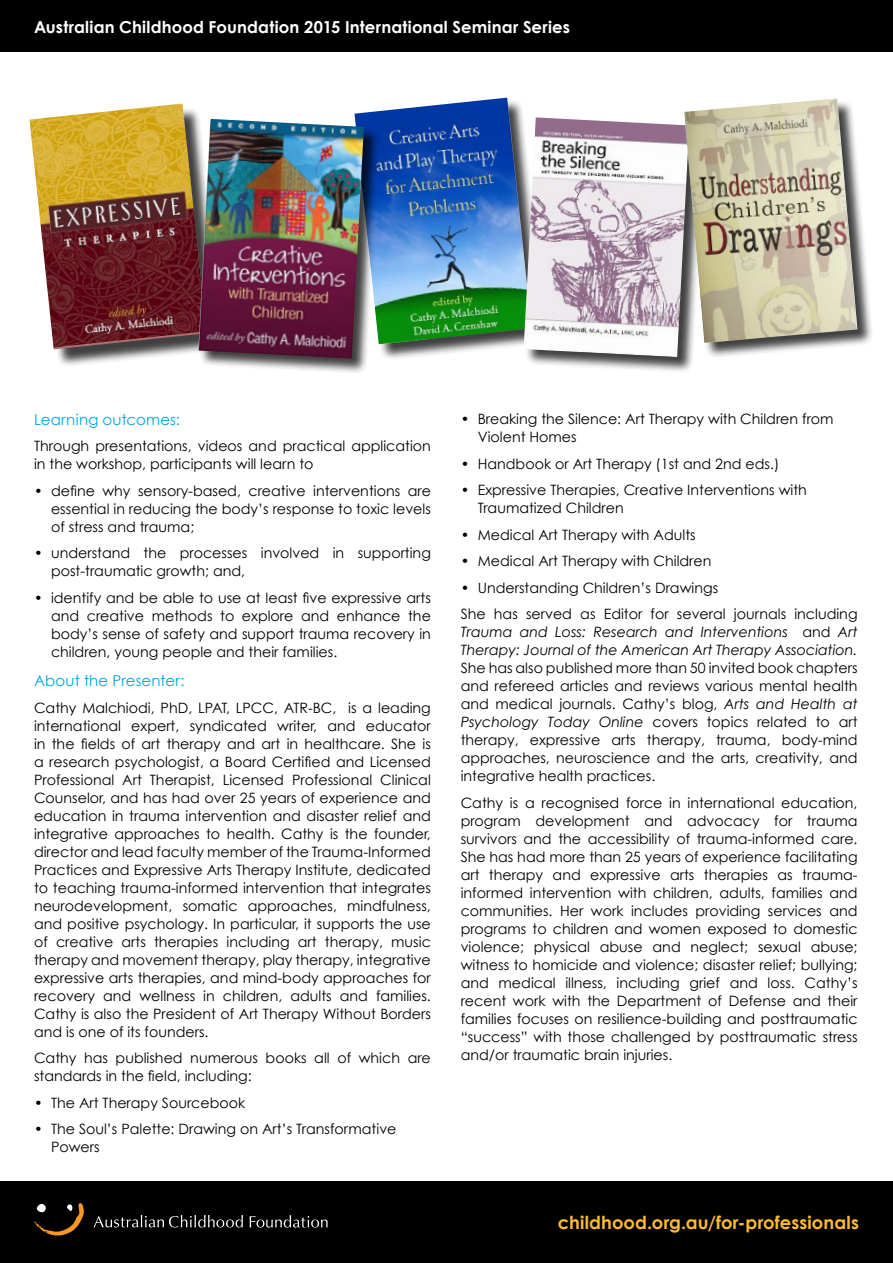
<style>
.page{position:relative;width:893px;height:1263px;background:#fff}
.page>*{position:absolute;margin:0;border:0;box-sizing:border-box;transform-origin:0 0}
.t1{font:700 18px "Century Gothic";letter-spacing:.005em;color:#fdbb30}
.t2{font:700 16.5px "Century Gothic";letter-spacing:.01em;color:#fff}
.t3{font:15px "Century Gothic";letter-spacing:.01em;color:#00a5e3}
.t4{font:14.25px/18px "Century Gothic";color:#000}
.t5{font:italic 14.25px/18px "Century Gothic";color:#000}
.s1{font-style:normal}
.s2{font-style:italic}
</style>
<div class="page">
<div style="left:0;top:0;width:893px;height:51px;background:#000"></div>
<div style="left:355px;top:98px;width:192px;height:262px;background:#000;opacity:.75"></div>
<img style="left:354px;top:98px;width:178px;height:246px">
<div style="left:524px;top:118px;width:181px;height:255px;background:#000;opacity:.75"></div>
<img style="left:524px;top:117px;width:160px;height:240px">
<div style="left:684px;top:99px;width:189px;height:259px;background:#000;opacity:.75"></div>
<img style="left:684px;top:98px;width:173px;height:245px">
<div style="left:32px;top:106px;width:193px;height:261px;background:#000;opacity:.75"></div>
<img style="left:30px;top:103px;width:177px;height:246px">
<div style="left:198px;top:119px;width:182px;height:256px;background:#000;opacity:.75"></div>
<img style="left:198px;top:119px;width:166px;height:240px">
<div style="left:0;top:1182px;width:893px;height:81px;background:#000"></div>
<svg style="left:34px;top:1203px;width:50px;height:33px"></svg>
<svg style="left:94px;top:1215px;width:149px;height:12px"></svg>
<svg style="left:250px;top:1215px;width:78px;height:12px"></svg>
<p class="t2" style="left:34px;top:16px;width:538px">Australian Childhood Foundation 2015 International Seminar Series</p>
<p class="t3" style="left:34px;top:410px;width:148px">Learning outcomes:</p>
<p class="t4" style="left:34px;top:437px;width:398px">Through presentations, videos and practical application in the workshop, participants will learn to</p>
<p class="t4" style="left:51px;top:481px;width:381px;text-align:justify;text-indent:-17px">• define why sensory-based, creative interventions are essential in reducing the body’s response to toxic levels of stress and trauma;</p>
<p class="t4" style="left:51px;top:544px;width:381px;text-indent:-17px">• understand the processes involved in supporting post-traumatic growth; and,</p>
<p class="t4" style="left:51px;top:588px;width:381px;text-align:justify;text-indent:-17px">• identify and be able to use at least five expressive arts and creative methods to explore and enhance the body’s sense of safety and support trauma recovery in children, young people and their families.</p>
<p class="t3" style="left:34px;top:672px;width:152px">About the Presenter:</p>
<p class="t4" style="left:34px;top:698px;width:398px;text-align:justify">Cathy Malchiodi, PhD, LPAT, LPCC, ATR-BC, is a leading international expert, syndicated writer, and educator in the fields of art therapy and art in healthcare. She is a research psychologist, a Board Certified and Licensed Professional Art Therapist, Licensed Professional Clinical Counselor, and has had over 25 years of experience and education in trauma intervention and disaster relief and integrative approaches to health. Cathy is the founder, director and lead faculty member of the Trauma-Informed Practices and Expressive Arts Therapy Institute, dedicated to teaching trauma-informed intervention that integrates neurodevelopment, somatic approaches, mindfulness, and positive psychology. In particular, it supports the use of creative arts therapies including art therapy, music therapy and movement therapy, play therapy, integrative expressive arts therapies, and mind-body approaches for recovery and wellness in children, adults and families.<br>Cathy is also the President of Art Therapy Without Borders and is one of its founders.</p>
<p class="t4" style="left:34px;top:1049px;width:398px">Cathy has published numerous books all of which are standards in the field, including:</p>
<p class="t4" style="left:34px;top:1093px;width:213px">• The Art Therapy Sourcebook</p>
<p class="t4" style="left:51px;top:1120px;width:347px;text-indent:-17px">• The Soul’s Palette: Drawing on Art’s Transformative<br>Powers</p>
<p class="t4" style="left:478px;top:410px;width:357px;text-indent:-17px">• Breaking the Silence: Art Therapy with Children from<br>Violent Homes</p>
<p class="t4" style="left:461px;top:454px;width:320px">• Handbook or Art Therapy (1st and 2nd eds.)</p>
<p class="t4" style="left:478px;top:481px;width:331px;text-indent:-17px">• Expressive Therapies, Creative Interventions with<br>Traumatized Children</p>
<p class="t4" style="left:461px;top:525px;width:237px">• Medical Art Therapy with Adults</p>
<p class="t4" style="left:461px;top:552px;width:252px">• Medical Art Therapy with Children</p>
<p class="t4" style="left:461px;top:574px;width:398px;line-height:26.5px">• Understanding Children’s Drawings<br>She has served as Editor for several journals including</p>
<p class="t5" style="left:461px;top:623px;width:398px">Trauma and Loss: Research and Interventions <span class="s1">and</span> Art<br>Therapy: Journal of the American Art Therapy Association.</p>
<p class="t4" style="left:461px;top:659px;width:398px;text-align:justify">She has also published more than 50 invited book chapters and refereed articles and reviews various mental health and medical journals. Cathy’s blog, <span class="s2">Arts and Health at Psychology Today Online</span> covers topics related to art therapy, expressive arts therapy, trauma, body-mind approaches, neuroscience and the arts, creativity, and integrative health practices.</p>
<p class="t4" style="left:461px;top:793px;width:398px;text-align:justify">Cathy is a recognised force in international education, program development and advocacy for trauma survivors and the accessibility of trauma-informed care.<br>She has had more than 25 years of experience facilitating art therapy and expressive arts therapies as trauma&shy;informed intervention with children, adults, families and communities. Her work includes providing services and programs to children and women exposed to domestic violence; physical abuse and neglect; sexual abuse; witness to homicide and violence; disaster relief; bullying; and medical illness, including grief and loss. Cathy’s recent work with the Department of Defense and their families focuses on resilience-building and posttraumatic “success” with those challenged by posttraumatic stress and/or traumatic brain injuries.</p>
<p class="t1" style="left:558px;top:1211px;width:303px">childhood.org.au/for-professionals</p>
</div>
